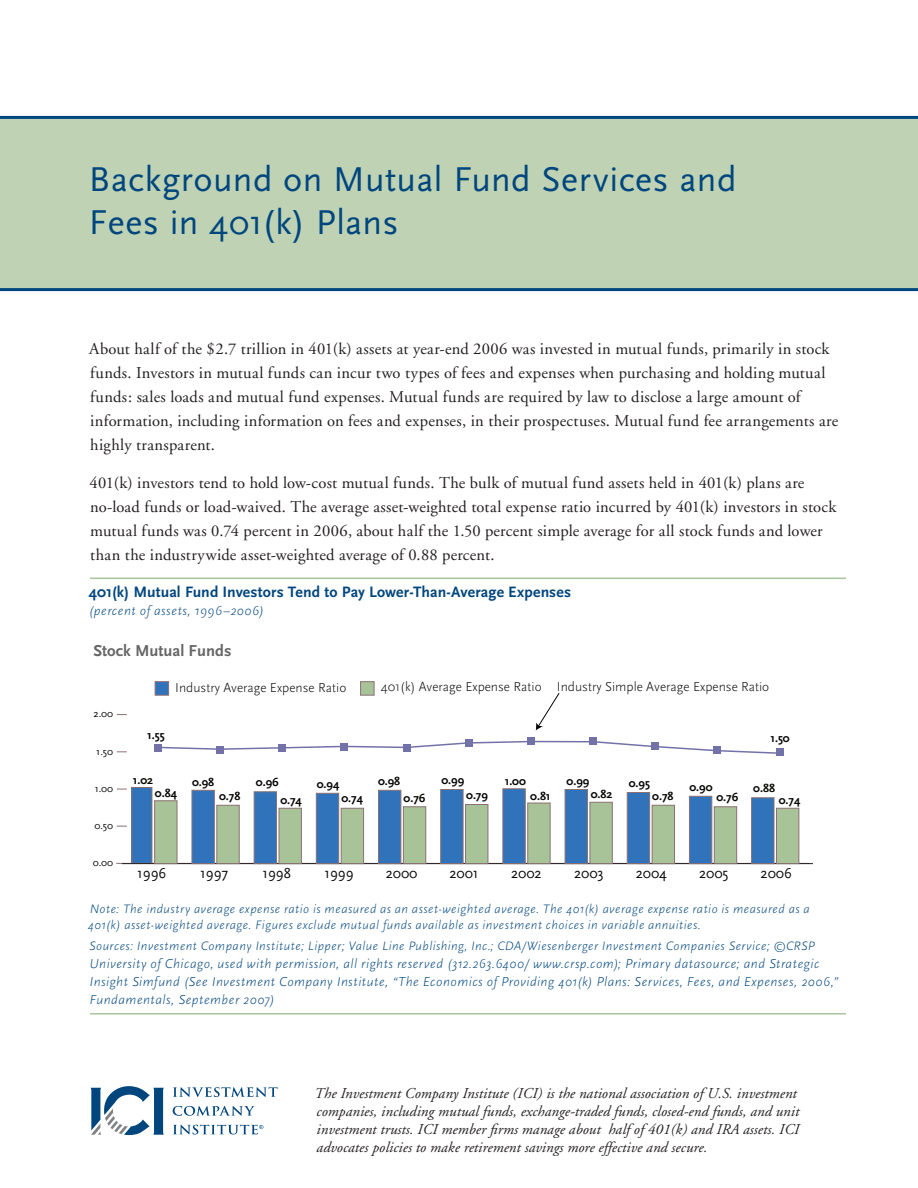
<style>
.page{position:relative;width:918px;height:1188px;background:#fff}
.page>*{position:absolute;margin:0;border:0;box-sizing:border-box;transform-origin:0 0}
.t1{font:36px/43.2px "Scala Sans";letter-spacing:.01em;color:#00467e}
.Body_text{font:16.5px/24px "Adobe Garamond";letter-spacing:.015em;color:#231f20}
.t2{font:700 16.5px "Scala Sans";color:#666}
.Graph_Title{font:700 15.75px "Scala Sans";letter-spacing:.005em;color:#00467e}
.t3{font:italic 15px/18px "Adobe Garamond";letter-spacing:.005em;color:#231f20}
.t4{font:15px "Scala Sans";letter-spacing:-.005em;color:#040503;scale:.96 1}
.Graph_source{font:italic 300 13.5px/18px "Scala Sans";letter-spacing:.035em;color:#00467e}
.t5{font:300 13.5px "Scala Sans";color:#040503}
.Graph_Title_2{font:italic 300 13.5px "Scala Sans";letter-spacing:.035em;color:#00467e}
.Graph_source_no_line{font:italic 300 12.75px/15.3px "Scala Sans";letter-spacing:.035em;color:#00467e}
.Graph_source-2{font:italic 300 12.75px "Scala Sans";letter-spacing:.035em;color:#00467e}
.t6{font:700 12px "Scala Sans";letter-spacing:-.005em;color:#040503}
.t7{font:10.5px "Scala Sans";letter-spacing:-.005em;color:#040503}
</style>
<div class="page">
<hr style="left:90px;top:578px;width:756px;height:1px;background:#a9c399">
<hr style="left:90px;top:1013px;width:756px;height:2px;background:#a9c399">
<div style="left:0;top:116px;width:918px;height:174px;background:#bfd3b4"></div>
<hr style="left:0;top:116px;width:918px;height:3px;background:#00467e">
<hr style="left:0;top:288px;width:918px;height:3px;background:#00467e">
<svg style="left:173px;top:1087px;width:105px;height:10px"></svg>
<svg style="left:173px;top:1106px;width:82px;height:10px"></svg>
<svg style="left:91px;top:1086px;width:73px;height:49px"></svg>
<svg style="left:173px;top:1125px;width:90px;height:9px"></svg>
<svg style="left:116px;top:714px;width:693px;height:150px"></svg>
<div style="left:155px;top:681px;width:14px;height:15px;background:#3073ba;border:1px solid #8b7072"></div>
<div style="left:360px;top:681px;width:14px;height:15px;background:#a9c399;border:1px solid #8b7072"></div>
<svg style="left:536px;top:693px;width:24px;height:37px"></svg>
<hr style="left:122px;top:863px;width:691px;height:1px;background:#231f20">
<div style="left:154px;top:800px;width:23px;height:64px;background:#a9c399;border:1px solid #8b7072"></div>
<div style="left:216px;top:805px;width:24px;height:59px;background:#a9c399;border:1px solid #8b7072"></div>
<div style="left:279px;top:808px;width:23px;height:56px;background:#a9c399;border:1px solid #8b7072"></div>
<div style="left:341px;top:808px;width:23px;height:56px;background:#a9c399;border:1px solid #8b7072"></div>
<div style="left:403px;top:806px;width:23px;height:58px;background:#a9c399;border:1px solid #8b7072"></div>
<div style="left:465px;top:804px;width:23px;height:60px;background:#a9c399;border:1px solid #8b7072"></div>
<div style="left:527px;top:803px;width:24px;height:61px;background:#a9c399;border:1px solid #8b7072"></div>
<div style="left:590px;top:802px;width:23px;height:62px;background:#a9c399;border:1px solid #8b7072"></div>
<div style="left:652px;top:805px;width:23px;height:59px;background:#a9c399;border:1px solid #8b7072"></div>
<div style="left:714px;top:806px;width:23px;height:58px;background:#a9c399;border:1px solid #8b7072"></div>
<div style="left:776px;top:808px;width:23px;height:56px;background:#a9c399;border:1px solid #8b7072"></div>
<div style="left:192px;top:790px;width:23px;height:74px;background:#3073ba;border:1px solid #8b7072"></div>
<div style="left:254px;top:791px;width:23px;height:73px;background:#3073ba;border:1px solid #8b7072"></div>
<div style="left:316px;top:793px;width:23px;height:71px;background:#3073ba;border:1px solid #8b7072"></div>
<div style="left:378px;top:790px;width:23px;height:74px;background:#3073ba;border:1px solid #8b7072"></div>
<div style="left:440px;top:789px;width:23px;height:75px;background:#3073ba;border:1px solid #8b7072"></div>
<div style="left:503px;top:788px;width:23px;height:76px;background:#3073ba;border:1px solid #8b7072"></div>
<div style="left:565px;top:789px;width:23px;height:75px;background:#3073ba;border:1px solid #8b7072"></div>
<div style="left:627px;top:792px;width:23px;height:72px;background:#3073ba;border:1px solid #8b7072"></div>
<div style="left:689px;top:796px;width:23px;height:68px;background:#3073ba;border:1px solid #8b7072"></div>
<div style="left:751px;top:797px;width:23px;height:67px;background:#3073ba;border:1px solid #8b7072"></div>
<svg style="left:156px;top:740px;width:625px;height:15px"></svg>
<div style="left:154px;top:745px;width:8px;height:7px;background:#7372a8"></div>
<div style="left:216px;top:746px;width:8px;height:8px;background:#7372a8"></div>
<div style="left:278px;top:745px;width:8px;height:7px;background:#7372a8"></div>
<div style="left:341px;top:743px;width:7px;height:8px;background:#7372a8"></div>
<div style="left:403px;top:744px;width:7px;height:7px;background:#7372a8"></div>
<div style="left:465px;top:739px;width:8px;height:8px;background:#7372a8"></div>
<div style="left:527px;top:738px;width:8px;height:7px;background:#7372a8"></div>
<div style="left:589px;top:738px;width:8px;height:7px;background:#7372a8"></div>
<div style="left:652px;top:742px;width:7px;height:8px;background:#7372a8"></div>
<div style="left:714px;top:746px;width:7px;height:8px;background:#7372a8"></div>
<div style="left:776px;top:749px;width:7px;height:7px;background:#7372a8"></div>
<p class="t1" style="left:89px;top:158px;width:649px">Background on Mutual Fund Services and<br>Fees in 401(k) Plans</p>
<p class="Body_text" style="left:89px;top:337px;width:751px">About half of the $2.7 trillion in 401(k) assets at year-end 2006 was invested in mutual funds, primarily in stock funds. Investors in mutual funds can incur two types of fees and expenses when purchasing and holding mutual funds: sales loads and mutual fund expenses. Mutual funds are required by law to disclose a large amount of information, including information on fees and expenses, in their prospectuses. Mutual fund fee arrangements are highly transparent.</p>
<p class="Body_text" style="left:90px;top:471px;width:748px">401(k) investors tend to hold low-cost mutual funds. The bulk of mutual fund assets held in 401(k) plans are no-load funds or load-waived. The average asset-weighted total expense ratio incurred by 401(k) investors in stock mutual funds was 0.74 percent in 2006, about half the 1.50 percent simple average for all stock funds and lower than the industrywide asset-weighted average of 0.88 percent.</p>
<p class="Graph_Title" style="left:89px;top:583px;width:484px">401(k) Mutual Fund Investors Tend to Pay Lower-Than-Average Expenses</p>
<p class="Graph_Title_2" style="left:89px;top:603px;width:176px">(percent of assets, 1996–2006)</p>
<p class="t2" style="left:93px;top:642px;width:140px">Stock Mutual Funds</p>
<p class="t7" style="left:94px;top:708px;width:21px">2.00</p>
<p class="t7" style="left:96px;top:746px;width:18px">1.50</p>
<p class="t7" style="left:95px;top:783px;width:20px">1.00</p>
<p class="t7" style="left:94px;top:820px;width:20px">0.50</p>
<p class="t7" style="left:93px;top:857px;width:22px">0.00</p>
<p class="t5" style="left:175px;top:680px;width:173px">Industry Average Expense Ratio</p>
<p class="t5" style="left:381px;top:679px;width:390px">401(k) Average Expense Ratio Industry Simple Average Expense Ratio</p>
<p class="t6" style="left:147px;top:729px;width:19px">1.55</p>
<p class="t6" style="left:770px;top:732px;width:21px">1.50</p>
<p class="t6" style="left:133px;top:774px;width:22px">1.02</p>
<p class="t6" style="left:192px;top:776px;width:24px">0.98</p>
<p class="t6" style="left:256px;top:776px;width:24px">0.96</p>
<p class="t6" style="left:317px;top:778px;width:24px">0.94</p>
<p class="t6" style="left:378px;top:775px;width:24px">0.98</p>
<p class="t6" style="left:442px;top:773px;width:24px">0.99</p>
<p class="t6" style="left:505px;top:774px;width:23px">1.00</p>
<p class="t6" style="left:567px;top:775px;width:24px">0.99</p>
<p class="t6" style="left:629px;top:777px;width:23px">0.95</p>
<p class="t6" style="left:690px;top:781px;width:25px">0.90</p>
<p class="t6" style="left:155px;top:786px;width:24px">0.84</p>
<p class="t6" style="left:219px;top:790px;width:23px">0.78</p>
<p class="t6" style="left:280px;top:793px;width:23px">0.74</p>
<p class="t6" style="left:341px;top:792px;width:23px">0.74</p>
<p class="t6" style="left:404px;top:792px;width:23px">0.76</p>
<p class="t6" style="left:466px;top:788px;width:23px">0.79</p>
<p class="t6" style="left:530px;top:789px;width:22px">0.81</p>
<p class="t6" style="left:591px;top:788px;width:23px">0.82</p>
<p class="t6" style="left:652px;top:790px;width:23px">0.78</p>
<p class="t6" style="left:717px;top:791px;width:23px">0.76</p>
<p class="t6" style="left:753px;top:781px;width:23px">0.88</p>
<p class="t6" style="left:779px;top:793px;width:23px">0.74</p>
<p class="t4" style="left:137px;top:865px;width:32px">1996</p>
<p class="t4" style="left:200px;top:865px;width:31px">1997</p>
<p class="t4" style="left:263px;top:865px;width:31px">1998</p>
<p class="t4" style="left:325px;top:865px;width:32px">1999</p>
<p class="t4" style="left:386px;top:865px;width:34px">2000</p>
<p class="t4" style="left:450px;top:865px;width:32px">2001</p>
<p class="t4" style="left:511px;top:865px;width:33px">2002</p>
<p class="t4" style="left:574px;top:865px;width:32px">2003</p>
<p class="t4" style="left:636px;top:865px;width:34px">2004</p>
<p class="t4" style="left:699px;top:865px;width:32px">2005</p>
<p class="t4" style="left:761px;top:865px;width:34px">2006</p>
<p class="Graph_source_no_line" style="left:88px;top:902px;width:723px">Note: The industry average expense ratio is measured as an asset-weighted average. The 401(k) average expense ratio is measured as a<br>401(k) asset-weighted average. Figures exclude mutual funds available as investment choices in variable annuities.</p>
<p class="Graph_source-2" style="left:89px;top:939px;width:727px">Sources: Investment Company Institute; Lipper; Value Line Publishing, Inc.; CDA/Wiesenberger Investment Companies Service; ©CRSP</p>
<p class="Graph_source" style="left:90px;top:955px;width:751px">University of Chicago, used with permission, all rights reserved (312.263.6400/ www.crsp.com); Primary datasource; and Strategic<br>Insight Simfund (See Investment Company Institute, “The Economics of Providing 401(k) Plans: Services, Fees, and Expenses, 2006,”<br>Fundamentals, September 2007)</p>
<p class="t3" style="left:315px;top:1085px;width:486px">The Investment Company Institute (ICI) is the national association of U.S. investment companies, including mutual funds, exchange-traded funds, closed-end funds, and unit investment trusts. ICI member firms manage about half of 401(k) and IRA assets. ICI advocates policies to make retirement savings more effective and secure.</p>
</div>
